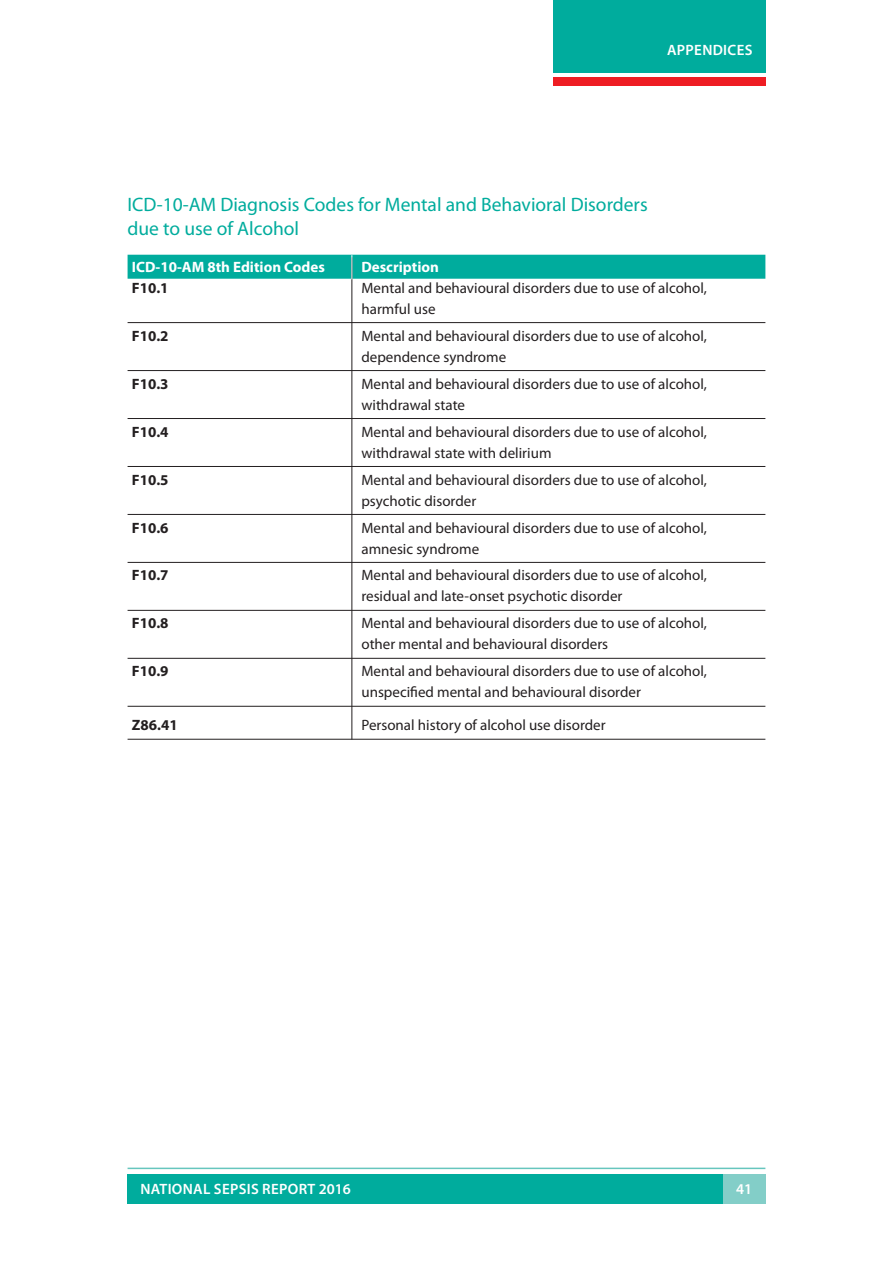
<style>
.page{position:relative;width:893px;height:1263px;background:#fff}
.page>*{position:absolute;margin:0;border:0;box-sizing:border-box;transform-origin:0 0}
.t1{font:19.5px/24px "Myriad Pro";color:#00ac9d}
.t2{font:15px/21px "Myriad Pro";color:#231f20}
.t3{font:700 15px "Myriad Pro";color:#231f20}
.t4{font:600 15px "Myriad Pro";letter-spacing:.01em;color:#fff}
.t5{font:700 15px "Myriad Pro";color:#fff}
</style>
<div class="page">
<div style="left:128px;top:1174px;width:637px;height:29px;background:#00ac9d"></div>
<div style="left:723px;top:1174px;width:42px;height:29px;background:#83cec8"></div>
<hr style="left:128px;top:1167px;width:637px;height:2px;background:#66c6be">
<div style="left:553px;top:0;width:212px;height:72px;background:#00ac9d"></div>
<div style="left:553px;top:78px;width:212px;height:8px;background:#ee1d23"></div>
<div style="left:128px;top:255px;width:637px;height:24px;background:#00ac9d"></div>
<hr style="left:128px;top:322px;width:637px;height:1px;background:#231f20">
<hr style="left:128px;top:370px;width:637px;height:1px;background:#231f20">
<hr style="left:128px;top:418px;width:637px;height:1px;background:#231f20">
<hr style="left:128px;top:466px;width:637px;height:1px;background:#231f20">
<hr style="left:128px;top:514px;width:637px;height:1px;background:#231f20">
<hr style="left:128px;top:562px;width:637px;height:1px;background:#231f20">
<hr style="left:128px;top:610px;width:637px;height:1px;background:#231f20">
<hr style="left:128px;top:658px;width:637px;height:1px;background:#231f20">
<hr style="left:128px;top:706px;width:637px;height:1px;background:#231f20">
<hr style="left:128px;top:739px;width:637px;height:1px;background:#231f20">
<hr style="left:351px;top:257px;width:1px;height:482px;background:#231f20">
<svg style="left:351px;top:255px;width:1px;height:24px"></svg>
<p class="t4" style="left:667px;top:40px;width:20px">APPENDICES</p>
<h1 class="t1" style="left:128px;top:192px;width:522px">ICD-10-AM Diagnosis Codes for Mental and Behavioral Disorders due to use of Alcohol</h1>
<p class="t5" style="left:132px;top:257px;width:218px">ICD-10-AM 8th Edition Codes D</p>
<p class="t5" style="left:372px;top:257px;width:69px">escription</p>
<p class="t3" style="left:132px;top:278px;width:38px">F10.1</p>
<p class="t2" style="left:361px;top:277px;width:347px">Mental and behavioural disorders due to use of alcohol, harmful use</p>
<p class="t3" style="left:132px;top:326px;width:38px">F10.2</p>
<p class="t2" style="left:361px;top:325px;width:347px">Mental and behavioural disorders due to use of alcohol, dependence syndrome</p>
<p class="t3" style="left:132px;top:374px;width:38px">F10.3</p>
<p class="t2" style="left:361px;top:373px;width:347px">Mental and behavioural disorders due to use of alcohol, withdrawal state</p>
<p class="t3" style="left:132px;top:422px;width:38px">F10.4</p>
<p class="t2" style="left:361px;top:421px;width:347px">Mental and behavioural disorders due to use of alcohol, withdrawal state with delirium</p>
<p class="t3" style="left:132px;top:470px;width:38px">F10.5</p>
<p class="t2" style="left:361px;top:469px;width:347px">Mental and behavioural disorders due to use of alcohol, psychotic disorder</p>
<p class="t3" style="left:132px;top:518px;width:38px">F10.6</p>
<p class="t2" style="left:361px;top:517px;width:347px">Mental and behavioural disorders due to use of alcohol, amnesic syndrome</p>
<p class="t3" style="left:132px;top:566px;width:38px">F10.7</p>
<p class="t2" style="left:361px;top:565px;width:347px">Mental and behavioural disorders due to use of alcohol, residual and late-onset psychotic disorder</p>
<p class="t3" style="left:132px;top:614px;width:38px">F10.8</p>
<p class="t2" style="left:361px;top:613px;width:347px">Mental and behavioural disorders due to use of alcohol, other mental and behavioural disorders</p>
<p class="t3" style="left:132px;top:661px;width:38px">F10.9</p>
<p class="t2" style="left:361px;top:661px;width:347px">Mental and behavioural disorders due to use of alcohol, unspecified mental and behavioural disorder</p>
<p class="t3" style="left:132px;top:715px;width:47px">Z86.41</p>
<p class="t2" style="left:361px;top:715px;width:246px">Personal history of alcohol use disorder</p>
<p class="t4" style="left:140px;top:1179px;width:20px">NATIONA</p>
<p class="t4" style="left:203px;top:1179px;width:27px">L SEPSIS</p>
<p class="t4" style="left:262px;top:1179px;width:19px">REPORT</p>
<p class="t4" style="left:319px;top:1179px;width:34px">2016</p>
<p class="t4" style="left:736px;top:1179px;width:18px">41</p>
</div>
